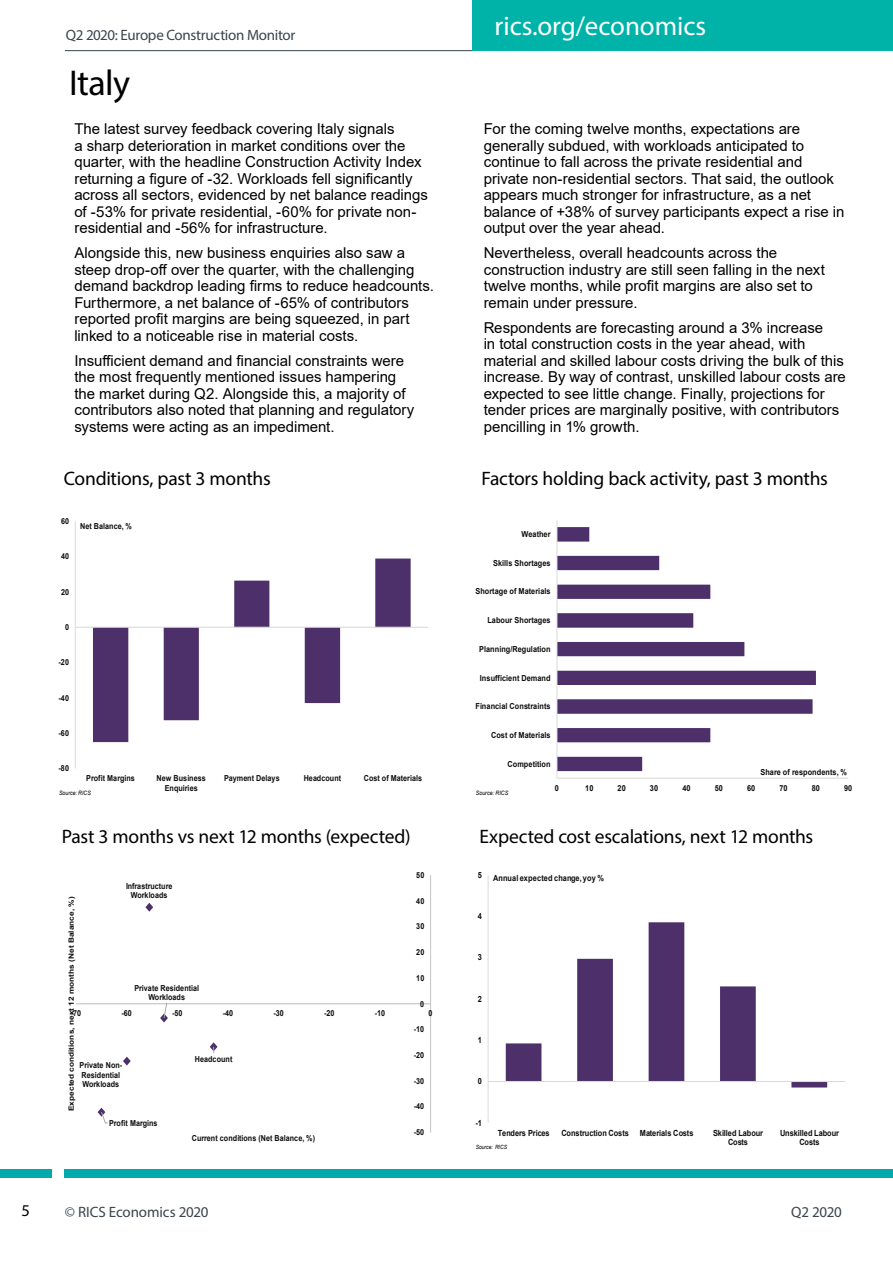
<style>
.page{position:relative;width:893px;height:1263px;background:#fff}
.page>*{position:absolute;margin:0;border:0;box-sizing:border-box;transform-origin:0 0}
.t1{font:36px "Myriad Pro";letter-spacing:-.015em;color:#000}
.t2{font:27px "Myriad Pro";letter-spacing:-.005em;color:#fff}
.t3{font:19.5px "Myriad Pro";letter-spacing:-.01em;color:#000}
.t4{font:16.5px "Myriad Pro";color:#000}
.t5{font:15px/16.5px "Arial";color:#000}
.t6{font:15px "Myriad Pro";letter-spacing:-.02em;color:#3d444c}
.t7{font:700 8.4px/9.6px "Arial";letter-spacing:-.015em;color:#0d0d0d;text-align:center;scale:.87 1}
.t8{font:700 8.4px "Arial";letter-spacing:.02em;color:#0d0d0d;scale:.87 1}
.t9{font:700 8.25px/9.6px "Arial";letter-spacing:.01em;color:#0d0d0d;text-align:center;scale:.87 1}
.t10{font:700 8.25px "Arial";letter-spacing:.01em;color:#0d0d0d;scale:.89 1}
.t11{font:700 7.2px "Arial";letter-spacing:.01em;color:#0d0d0d;scale:1.15 1}
.t12{font:italic 6px "Arial";color:#000;scale:.87 1}
.t13{font:italic 6px "Arial";color:#000;scale:.89 1}
.t14{font:italic 5.85px "Arial";letter-spacing:-.02em;color:#000;scale:.87 1}
</style>
<div class="page">
<hr style="left:65px;top:50px;width:407px;height:1px;background:#3d444c">
<div style="left:0;top:1169px;width:51px;height:9px;background:#00a9ab"></div>
<div style="left:64px;top:1169px;width:829px;height:9px;background:#00a9ab"></div>
<div style="left:472px;top:0;width:421px;height:51px;background:#00b3a8"></div>
<svg style="left:93px;top:558px;width:318px;height:184px"></svg>
<hr style="left:75px;top:521px;width:1px;height:248px;background:#d9d9d9">
<hr style="left:75px;top:627px;width:353px;height:1px;background:#d9d9d9">
<svg style="left:558px;top:527px;width:258px;height:244px"></svg>
<hr style="left:557px;top:778px;width:291px;height:1px;background:#d9d9d9">
<hr style="left:557px;top:520px;width:1px;height:258px;background:#d9d9d9">
<hr style="left:430px;top:875px;width:1px;height:257px;background:#bfbfbf">
<hr style="left:76px;top:1003px;width:355px;height:1px;background:#bfbfbf">
<svg style="left:123px;top:1056px;width:8px;height:9px"></svg>
<svg style="left:145px;top:903px;width:8px;height:9px"></svg>
<svg style="left:98px;top:1108px;width:10px;height:15px"></svg>
<svg style="left:210px;top:1042px;width:7px;height:11px"></svg>
<svg style="left:160px;top:1003px;width:8px;height:19px"></svg>
<svg style="left:506px;top:922px;width:321px;height:165px"></svg>
<hr style="left:488px;top:875px;width:1px;height:248px;background:#d9d9d9">
<hr style="left:488px;top:1081px;width:357px;height:1px;background:#d9d9d9">
<p class="t4" style="left:21px;top:1200px;width:10px">5</p>
<p class="t6" style="left:66px;top:25px;width:231px">Q2 2020: Europe Construction Monitor</p>
<h1 class="t1" style="left:69px;top:61px;width:63px">Italy</h1>
<p class="t5" style="left:74px;top:121px;width:355px">The latest survey feedback covering Italy signals<br>a sharp deterioration in market conditions over the quarter, with the headline Construction Activity Index returning a figure of -32. Workloads fell significantly across all sectors, evidenced by net balance readings of -53% for private residential, -60% for private non&shy;residential and -56% for infrastructure.</p>
<p class="t5" style="left:74px;top:245px;width:361px">Alongside this, new business enquiries also saw a steep drop-off over the quarter, with the challenging demand backdrop leading firms to reduce headcounts.<br>Furthermore, a net balance of -65% of contributors reported profit margins are being squeezed, in part linked to a noticeable rise in material costs.</p>
<p class="t5" style="left:74px;top:352px;width:341px">Insufficient demand and financial constraints were the most frequently mentioned issues hampering the market during Q2. Alongside this, a majority of contributors also noted that planning and regulatory systems were acting as an impediment.</p>
<h3 class="t3" style="left:64px;top:466px;width:208px">Conditions, past 3 months</h3>
<p class="t9" style="left:61px;top:516px;width:11px">60</p>
<p class="t9" style="left:61px;top:551px;width:11px">40</p>
<p class="t9" style="left:61px;top:587px;width:11px">20</p>
<p class="t9" style="left:65px;top:622px;width:6px">0</p>
<p class="t9" style="left:59px;top:658px;width:13px">-20</p>
<p class="t9" style="left:59px;top:693px;width:13px">-40</p>
<p class="t9" style="left:59px;top:728px;width:13px">-60</p>
<p class="t9" style="left:59px;top:764px;width:13px">-80</p>
<p class="t9" style="left:80px;top:521px;width:61px">Net Balance, %</p>
<p class="t9" style="left:86px;top:774px;width:57px">Profit Margins</p>
<p class="t9" style="left:157px;top:774px;width:58px">New Business<br>Enquiries</p>
<p class="t9" style="left:224px;top:774px;width:65px">Payment Delays</p>
<p class="t9" style="left:304px;top:774px;width:44px">Headcount</p>
<p class="t9" style="left:364px;top:774px;width:69px">Cost of Materials</p>
<p class="t12" style="left:59px;top:788px;width:38px">Source: RICS</p>
<h3 class="t3" style="left:62px;top:824px;width:351px">Past 3 months vs next 12 months (expected)</h3>
<p class="t9" style="left:416px;top:870px;width:11px">50</p>
<p class="t9" style="left:126px;top:881px;width:55px">Infrastructure<br>Workloads</p>
<p class="t11" style="left:66px;top:1111px;width:188px;rotate:-90deg">Expected conditions, next 12 months (Net Balance, %)</p>
<p class="t9" style="left:416px;top:896px;width:11px">40</p>
<p class="t9" style="left:416px;top:922px;width:11px">30</p>
<p class="t9" style="left:416px;top:947px;width:11px">20</p>
<p class="t9" style="left:416px;top:973px;width:11px">10</p>
<p class="t9" style="left:134px;top:983px;width:76px">Private Residential<br>Workloads</p>
<p class="t9" style="left:420px;top:999px;width:6px">0</p>
<p class="t9" style="left:71px;top:1009px;width:13px">-70</p>
<p class="t9" style="left:122px;top:1009px;width:13px">-60</p>
<p class="t9" style="left:172px;top:1009px;width:13px">-50</p>
<p class="t9" style="left:223px;top:1009px;width:13px">-40</p>
<p class="t9" style="left:273px;top:1009px;width:13px">-30</p>
<p class="t9" style="left:324px;top:1009px;width:13px">-20</p>
<p class="t9" style="left:375px;top:1009px;width:13px">-10</p>
<p class="t9" style="left:429px;top:1009px;width:6px">0</p>
<p class="t9" style="left:414px;top:1025px;width:13px">-10</p>
<p class="t9" style="left:414px;top:1050px;width:13px">-20</p>
<p class="t9" style="left:195px;top:1054px;width:45px">Headcount</p>
<p class="t9" style="left:80px;top:1060px;width:51px;text-align:left">Private Non-<br>Residential<br>Workloads</p>
<p class="t9" style="left:414px;top:1076px;width:13px">-30</p>
<p class="t9" style="left:414px;top:1102px;width:13px">-40</p>
<p class="t9" style="left:109px;top:1118px;width:57px">Profit Margins</p>
<p class="t9" style="left:192px;top:1133px;width:143px">Current conditions (Net Balance, %)</p>
<p class="t9" style="left:414px;top:1127px;width:13px">-50</p>
<h2 class="t2" style="left:495px;top:10px;width:213px">rics.org/economics</h2>
<p class="t5" style="left:484px;top:121px;width:362px">For the coming twelve months, expectations are generally subdued, with workloads anticipated to continue to fall across the private residential and private non-residential sectors. That said, the outlook appears much stronger for infrastructure, as a net balance of +38% of survey participants expect a rise in output over the year ahead.</p>
<p class="t5" style="left:484px;top:245px;width:343px">Nevertheless, overall headcounts across the construction industry are still seen falling in the next twelve months, while profit margins are also set to remain under pressure.</p>
<p class="t5" style="left:484px;top:319px;width:364px">Respondents are forecasting around a 3% increase<br>in total construction costs in the year ahead, with material and skilled labour costs driving the bulk of this increase. By way of contrast, unskilled labour costs are expected to see little change. Finally, projections for tender prices are marginally positive, with contributors pencilling in 1% growth.</p>
<h3 class="t3" style="left:482px;top:466px;width:348px">Factors holding back activity, past 3 months</h3>
<p class="t10" style="left:521px;top:528px;width:34px">Weather</p>
<p class="t10" style="left:493px;top:557px;width:66px">Skills Shortages</p>
<p class="t10" style="left:475px;top:586px;width:86px">Shortage of Materials</p>
<p class="t10" style="left:487px;top:614px;width:73px">Labour Shortages</p>
<p class="t10" style="left:479px;top:643px;width:82px">Planning/Regulation</p>
<p class="t10" style="left:480px;top:672px;width:81px">Insufficient Demand</p>
<p class="t10" style="left:475px;top:700px;width:86px">Financial Constraints</p>
<p class="t10" style="left:491px;top:729px;width:68px">Cost of Materials</p>
<p class="t10" style="left:507px;top:758px;width:50px">Competition</p>
<p class="t10" style="left:760px;top:767px;width:99px">Share of respondents, %</p>
<p class="t13" style="left:476px;top:788px;width:38px">Source: RICS</p>
<p class="t10" style="left:555px;top:782px;width:6px">0</p>
<p class="t10" style="left:585px;top:782px;width:11px">10</p>
<p class="t10" style="left:618px;top:782px;width:11px">20</p>
<p class="t10" style="left:650px;top:782px;width:11px">30</p>
<p class="t10" style="left:682px;top:782px;width:11px">40</p>
<p class="t10" style="left:715px;top:782px;width:11px">50</p>
<p class="t10" style="left:747px;top:782px;width:11px">60</p>
<p class="t10" style="left:779px;top:782px;width:11px">70</p>
<p class="t10" style="left:812px;top:782px;width:11px">80</p>
<p class="t10" style="left:844px;top:782px;width:11px">90</p>
<h3 class="t3" style="left:479px;top:824px;width:335px">Expected cost escalations, next 12 months</h3>
<p class="t7" style="left:478px;top:870px;width:6px">5</p>
<p class="t8" style="left:493px;top:872px;width:129px">Annual expected change, yoy %</p>
<p class="t7" style="left:478px;top:911px;width:6px">4</p>
<p class="t7" style="left:478px;top:953px;width:6px">3</p>
<p class="t7" style="left:478px;top:994px;width:6px">2</p>
<p class="t7" style="left:478px;top:1035px;width:6px">1</p>
<p class="t7" style="left:478px;top:1077px;width:6px">0</p>
<p class="t7" style="left:475px;top:1118px;width:9px">-1</p>
<p class="t7" style="left:498px;top:1128px;width:61px">Tenders Prices</p>
<p class="t7" style="left:562px;top:1128px;width:79px">Construction Costs</p>
<p class="t7" style="left:640px;top:1128px;width:63px">Materials Costs</p>
<p class="t7" style="left:713px;top:1128px;width:59px">Skilled Labour<br>Costs</p>
<p class="t7" style="left:780px;top:1128px;width:69px">Unskilled Labour<br>Costs</p>
<p class="t14" style="left:476px;top:1143px;width:37px">Source: RICS</p>
<p class="t6" style="left:65px;top:1202px;width:145px">© RICS Economics 2020</p>
<p class="t6" style="left:791px;top:1202px;width:52px">Q2 2020</p>
</div>
